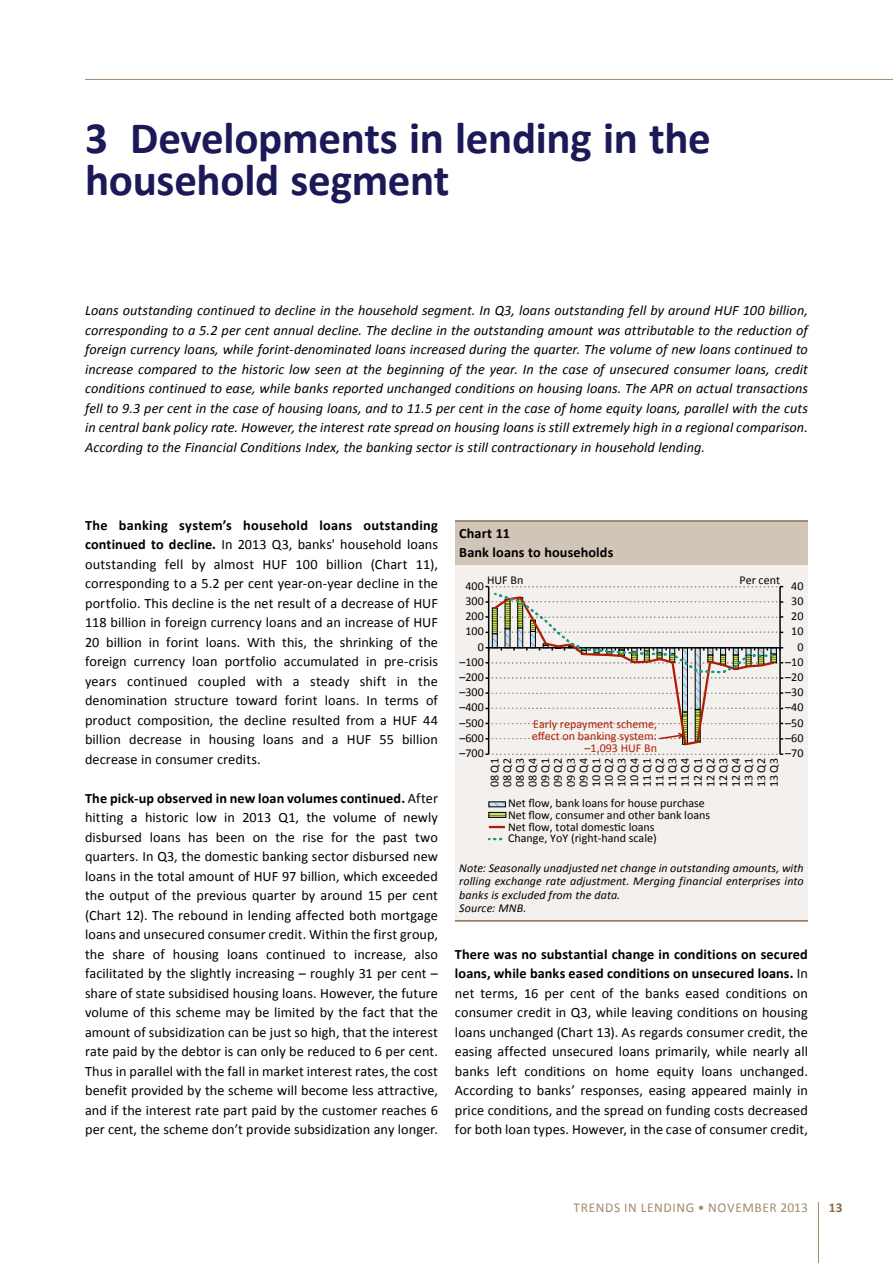
<style>
.page{position:relative;width:893px;height:1263px;background:#fff}
.page>*{position:absolute;margin:0;border:0;box-sizing:border-box;transform-origin:0 0}
.t1{font:700 45px/42px "Calibri";letter-spacing:-.01em;color:#1b1958}
.t2{font:14.25px/19.5px "Calibri";letter-spacing:.005em;color:#000;text-align:justify}
.t3{font:italic 14.25px/19.5px "Calibri";letter-spacing:.005em;color:#000;text-align:justify}
.t4{font:700 14.25px/19.2px "Calibri";letter-spacing:.005em;color:#000}
.t5{font:13.5px "Calibri";letter-spacing:.045em;color:#a28b6e}
.t6{font:700 13.5px "Calibri";color:#8b6e4a}
.t7{font:12px/12.8px "Calibri";color:#030304}
.t8{font:italic 12px/13.5px "Calibri";letter-spacing:.01em;color:#000}
.t9{font:12px/12px "Calibri";color:#b01d05;text-align:right}
.s1{font-weight:700}
</style>
<div class="page">
<hr style="left:818px;top:1202px;width:1px;height:61px;background:#a28b6e">
<hr style="left:85px;top:79px;width:808px;height:1px;background:#a28b6e">
<div style="left:455px;top:522px;width:353px;height:43px;background:#d1c5b7"></div>
<div style="left:455px;top:565px;width:353px;height:355px;background:#f3f0ed"></div>
<hr style="left:455px;top:520px;width:353px;height:2px;background:#8b6e4a">
<hr style="left:455px;top:920px;width:353px;height:1px;background:#8b6e4a">
<hr style="left:779px;top:587px;width:2px;height:167px;background:#030304">
<hr style="left:488px;top:587px;width:1px;height:167px;background:#030304">
<svg style="left:485px;top:753px;width:298px;height:2px"></svg>
<svg style="left:490px;top:803px;width:14px;height:2px"></svg>
<svg style="left:490px;top:814px;width:14px;height:2px"></svg>
<div style="left:488px;top:812px;width:18px;height:6px;border:1px solid #000"></div>
<svg style="left:489px;top:826px;width:16px;height:2px"></svg>
<svg style="left:489px;top:838px;width:16px;height:2px"></svg>
<svg style="left:485px;top:586px;width:298px;height:161px;background:#dfdbd6"></svg>
<h1 class="t1" style="left:85px;top:117px;width:627px">3 Developments in lending in the household segment</h1>
<p class="t3" style="left:85px;top:300px;width:724px">Loans outstanding continued to decline in the household segment. In Q3, loans outstanding fell by around HUF 100 billion, corresponding to a 5.2 per cent annual decline. The decline in the outstanding amount was attributable to the reduction of foreign currency loans, while forint-denominated loans increased during the quarter. The volume of new loans continued to increase compared to the historic low seen at the beginning of the year. In the case of unsecured consumer loans, credit conditions continued to ease, while banks reported unchanged conditions on housing loans. The APR on actual transactions fell to 9.3 per cent in the case of housing loans, and to 11.5 per cent in the case of home equity loans, parallel with the cuts in central bank policy rate. However, the interest rate spread on housing loans is still extremely high in a regional comparison.<br>According to the Financial Conditions Index, the banking sector is still contractionary in household lending.</p>
<p class="t2" style="left:85px;top:515px;width:354px"><span class="s1">The banking system’s household loans outstanding continued to decline.</span> In 2013 Q3, banks' household loans outstanding fell by almost HUF 100 billion (Chart 11), corresponding to a 5.2 per cent year-on-year decline in the portfolio. This decline is the net result of a decrease of HUF 118 billion in foreign currency loans and an increase of HUF 20 billion in forint loans. With this, the shrinking of the foreign currency loan portfolio accumulated in pre-crisis years continued coupled with a steady shift in the denomination structure toward forint loans. In terms of product composition, the decline resulted from a HUF 44 billion decrease in housing loans and a HUF 55 billion decrease in consumer credits.</p>
<p class="t2" style="left:85px;top:788px;width:354px"><span class="s1">The pick-up observed in new loan volumes continued.</span> After hitting a historic low in 2013 Q1, the volume of newly disbursed loans has been on the rise for the past two quarters. In Q3, the domestic banking sector disbursed new loans in the total amount of HUF 97 billion, which exceeded the output of the previous quarter by around 15 per cent (Chart 12). The rebound in lending affected both mortgage loans and unsecured consumer credit. Within the first group, the share of housing loans continued to increase, also facilitated by the slightly increasing – roughly 31 per cent – share of state subsidised housing loans. However, the future volume of this scheme may be limited by the fact that the amount of subsidization can be just so high, that the interest rate paid by the debtor is can only be reduced to 6 per cent.<br>Thus in parallel with the fall in market interest rates, the cost benefit provided by the scheme will become less attractive, and if the interest rate part paid by the customer reaches 6 per cent, the scheme don’t provide subsidization any longer.</p>
<p class="t4" style="left:459px;top:523px;width:156px">Chart 11<br>Bank loans to households</p>
<p class="t7" style="left:487px;top:573px;width:38px">HUF Bn</p>
<p class="t7" style="left:739px;top:573px;width:42px">Per cent</p>
<p class="t7" style="left:466px;top:579px;width:20px">400</p>
<p class="t7" style="left:791px;top:579px;width:14px">40</p>
<p class="t7" style="left:466px;top:595px;width:20px">300</p>
<p class="t7" style="left:791px;top:595px;width:14px">30</p>
<p class="t7" style="left:466px;top:610px;width:20px">200</p>
<p class="t7" style="left:791px;top:610px;width:14px">20</p>
<p class="t7" style="left:466px;top:625px;width:20px">100</p>
<p class="t7" style="left:791px;top:625px;width:14px">10</p>
<p class="t7" style="left:478px;top:640px;width:8px">0</p>
<p class="t7" style="left:797px;top:640px;width:8px">0</p>
<p class="t7" style="left:460px;top:655px;width:26px">–100</p>
<p class="t7" style="left:785px;top:655px;width:20px">–10</p>
<p class="t7" style="left:460px;top:671px;width:26px">–200</p>
<p class="t7" style="left:785px;top:671px;width:20px">–20</p>
<p class="t7" style="left:460px;top:686px;width:26px">–300</p>
<p class="t7" style="left:785px;top:686px;width:20px">–30</p>
<p class="t7" style="left:460px;top:701px;width:26px">–400</p>
<p class="t7" style="left:785px;top:701px;width:20px">–40</p>
<p class="t7" style="left:460px;top:716px;width:26px">–500</p>
<p class="t7" style="left:785px;top:716px;width:20px">–50</p>
<p class="t9" style="left:532px;top:718px;width:127px">Early repayment scheme, effect on banking system: –1,093 HUF Bn</p>
<p class="t7" style="left:488px;top:787px;width:31px;text-align:justify;rotate:-90deg">08 Q1<br>08 Q2<br>08 Q3<br>08 Q4<br>09 Q1<br>09 Q2<br>09 Q3<br>09 Q4<br>10 Q1<br>10 Q2<br>10 Q3<br>10 Q4<br>11 Q1<br>11 Q2<br>11 Q3<br>11 Q4<br>12 Q1<br>12 Q2<br>12 Q3<br>12 Q4<br>13 Q1<br>13 Q2<br>13 Q3</p>
<p class="t7" style="left:460px;top:731px;width:26px">–600</p>
<p class="t7" style="left:785px;top:731px;width:20px">–60</p>
<p class="t7" style="left:460px;top:747px;width:26px">–700</p>
<p class="t7" style="left:785px;top:747px;width:20px">–70</p>
<p class="t7" style="left:508px;top:798px;width:204px;line-height:11.6px">Net flow, bank loans for house purchase Net flow, consumer and other bank loans Net flow, total domestic loans<br>Change, YoY (right-hand scale)</p>
<p class="t8" style="left:459px;top:861px;width:346px">Note: Seasonally unadjusted net change in outstanding amounts, with rolling exchange rate adjustment. Merging financial enterprises into banks is excluded from the data.<br>Source: MNB.</p>
<p class="t2" style="left:455px;top:944px;width:354px"><span class="s1">There was no substantial change in conditions on secured loans, while banks eased conditions on unsecured loans.</span> In net terms, 16 per cent of the banks eased conditions on consumer credit in Q3, while leaving conditions on housing loans unchanged (Chart 13). As regards consumer credit, the easing affected unsecured loans primarily, while nearly all banks left conditions on home equity loans unchanged.<br>According to banks’ responses, easing appeared mainly in price conditions, and the spread on funding costs decreased for both loan types. However, in the case of consumer credit,</p>
<p class="t5" style="left:574px;top:1199px;width:236px">TRENDS IN LENDING • NOVEMBER 2013</p>
<p class="t6" style="left:829px;top:1199px;width:15px">13</p>
</div>
